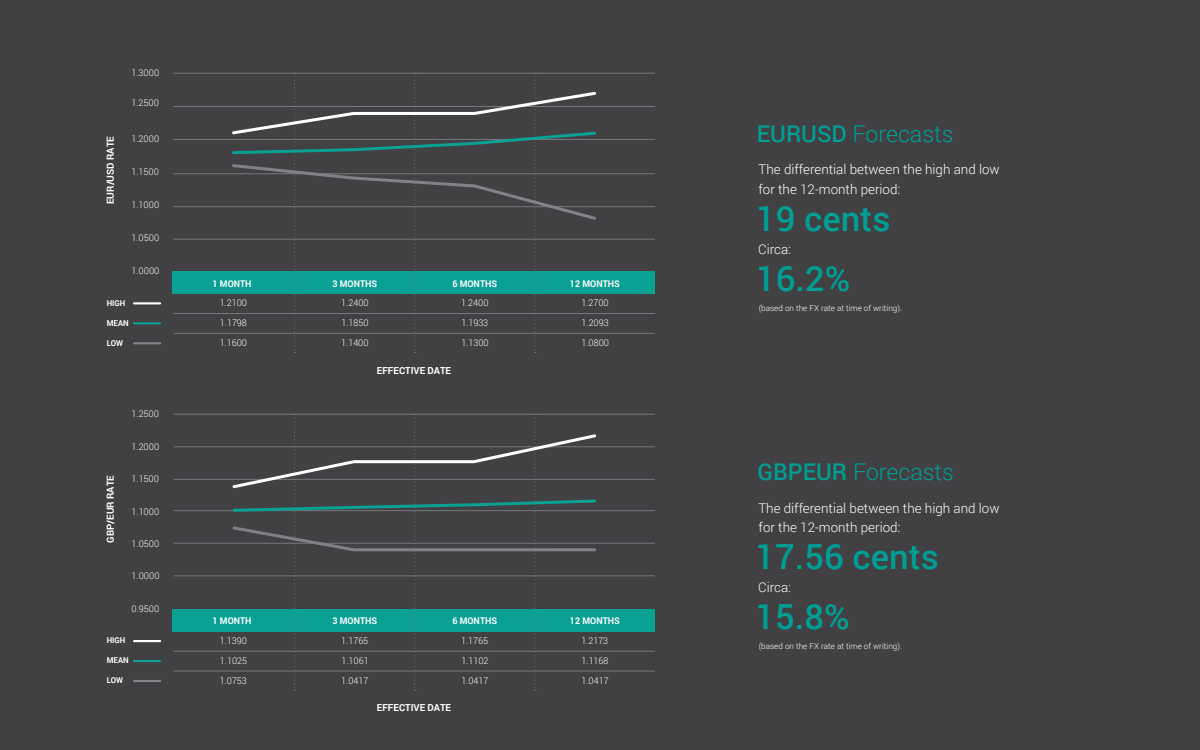
<style>
.page{position:relative;width:1200px;height:750px;background:#414143}
.page>*{position:absolute;margin:0;border:0;box-sizing:border-box;transform-origin:0 0}
.t1{font:500 34.62px/60.6px "Roboto";color:#009e94}
.t2{font:300 23.12px "Roboto";color:#009e94}
.t3{font:300 13.38px/19.4px "Roboto";color:#fff}
.t4{font:700 9.69px "Roboto";color:#fff}
.t5{font:300 9.25px "Roboto";color:#fff}
.t6{font:700 9.25px "Roboto";color:#fff}
.t7{font:300 8.12px "Roboto";color:#fff}
.t8{font:700 8.06px "Roboto";color:#fff}
.s1{font-weight:500}
</style>
<div class="page">
<div style="left:173px;top:609px;width:482px;height:22px;background:#0aa093"></div>
<hr style="left:174px;top:671px;width:481px;height:1px;background:#77787b">
<hr style="left:174px;top:651px;width:481px;height:1px;background:#77787b">
<hr style="left:134px;top:640px;width:26px;height:2px;background:#fff">
<hr style="left:134px;top:660px;width:26px;height:2px;background:#0aa093">
<hr style="left:134px;top:680px;width:26px;height:2px;background:#828488">
<hr style="left:174px;top:575px;width:481px;height:1px;background:#77787b">
<hr style="left:174px;top:543px;width:481px;height:1px;background:#77787b">
<hr style="left:174px;top:510px;width:481px;height:1px;background:#77787b">
<hr style="left:174px;top:479px;width:481px;height:1px;background:#77787b">
<hr style="left:174px;top:446px;width:481px;height:1px;background:#77787b">
<hr style="left:174px;top:414px;width:481px;height:1px;background:#77787b">
<svg style="left:230px;top:414px;width:368px;height:277px"></svg>
<div style="left:173px;top:271px;width:482px;height:23px;background:#0aa093"></div>
<hr style="left:174px;top:333px;width:481px;height:1px;background:#77787b">
<hr style="left:174px;top:313px;width:481px;height:1px;background:#77787b">
<hr style="left:134px;top:302px;width:26px;height:2px;background:#fff">
<hr style="left:134px;top:322px;width:26px;height:2px;background:#0aa093">
<hr style="left:134px;top:342px;width:26px;height:2px;background:#828488">
<hr style="left:173px;top:73px;width:482px;height:1px;background:#77787b">
<hr style="left:173px;top:106px;width:482px;height:1px;background:#77787b">
<hr style="left:173px;top:139px;width:482px;height:1px;background:#77787b">
<hr style="left:173px;top:173px;width:482px;height:1px;background:#77787b">
<hr style="left:173px;top:206px;width:482px;height:1px;background:#77787b">
<hr style="left:173px;top:239px;width:482px;height:1px;background:#77787b">
<svg style="left:230px;top:73px;width:368px;height:280px"></svg>
<p class="t5" style="left:132px;top:66px;width:29px">1.3000</p>
<p class="t4" style="left:104px;top:204px;width:69px;rotate:-90deg">EUR/USD RATE</p>
<p class="t5" style="left:132px;top:96px;width:29px">1.2500</p>
<p class="t5" style="left:132px;top:132px;width:29px">1.2000</p>
<p class="t5" style="left:132px;top:165px;width:29px">1.1500</p>
<p class="t5" style="left:132px;top:199px;width:29px">1.1000</p>
<p class="t5" style="left:132px;top:232px;width:29px">1.0500</p>
<p class="t5" style="left:132px;top:264px;width:29px">1.0000</p>
<p class="t8" style="left:107px;top:297px;width:20px">HIGH</p>
<p class="t8" style="left:107px;top:317px;width:23px">MEAN</p>
<p class="t8" style="left:107px;top:337px;width:18px">LOW</p>
<p class="t5" style="left:132px;top:408px;width:29px">1.2500</p>
<p class="t4" style="left:104px;top:543px;width:69px;rotate:-90deg">GBP/EUR RATE</p>
<p class="t5" style="left:132px;top:440px;width:29px">1.2000</p>
<p class="t5" style="left:132px;top:472px;width:29px">1.1500</p>
<p class="t5" style="left:132px;top:505px;width:29px">1.1000</p>
<p class="t5" style="left:132px;top:537px;width:29px">1.0500</p>
<p class="t5" style="left:132px;top:570px;width:29px">1.0000</p>
<p class="t5" style="left:132px;top:602px;width:29px">0.9500</p>
<p class="t8" style="left:107px;top:635px;width:20px">HIGH</p>
<p class="t8" style="left:107px;top:655px;width:23px">MEAN</p>
<p class="t8" style="left:107px;top:675px;width:18px">LOW</p>
<p class="t6" style="left:213px;top:277px;width:41px">1 MONTH</p>
<p class="t6" style="left:332px;top:277px;width:46px">3 MONTHS</p>
<p class="t6" style="left:452px;top:277px;width:46px">6 MONTHS</p>
<p class="t6" style="left:570px;top:277px;width:51px">12 MONTHS</p>
<p class="t5" style="left:220px;top:296px;width:29px">1.2100</p>
<p class="t5" style="left:341px;top:296px;width:29px">1.2400</p>
<p class="t5" style="left:461px;top:296px;width:29px">1.2400</p>
<p class="t5" style="left:581px;top:296px;width:29px">1.2700</p>
<p class="t5" style="left:220px;top:336px;width:29px">1.1600</p>
<p class="t5" style="left:341px;top:336px;width:29px">1.1400</p>
<p class="t5" style="left:461px;top:336px;width:29px">1.1300</p>
<p class="t5" style="left:581px;top:336px;width:29px">1.0800</p>
<p class="t5" style="left:220px;top:316px;width:28px">1.1798</p>
<p class="t5" style="left:342px;top:316px;width:29px">1.1850</p>
<p class="t5" style="left:461px;top:316px;width:28px">1.1933</p>
<p class="t5" style="left:582px;top:316px;width:29px">1.2093</p>
<p class="t4" style="left:377px;top:364px;width:76px">EFFECTIVE DATE</p>
<p class="t6" style="left:213px;top:615px;width:41px">1 MONTH</p>
<p class="t6" style="left:332px;top:615px;width:46px">3 MONTHS</p>
<p class="t6" style="left:452px;top:615px;width:46px">6 MONTHS</p>
<p class="t6" style="left:570px;top:615px;width:51px">12 MONTHS</p>
<p class="t5" style="left:220px;top:634px;width:29px">1.1390</p>
<p class="t5" style="left:341px;top:634px;width:28px">1.1765</p>
<p class="t5" style="left:461px;top:634px;width:28px">1.1765</p>
<p class="t5" style="left:581px;top:634px;width:28px">1.2173</p>
<p class="t5" style="left:220px;top:674px;width:29px">1.0753</p>
<p class="t5" style="left:341px;top:674px;width:29px">1.0417</p>
<p class="t5" style="left:461px;top:674px;width:29px">1.0417</p>
<p class="t5" style="left:581px;top:674px;width:29px">1.0417</p>
<p class="t5" style="left:220px;top:654px;width:29px">1.1025</p>
<p class="t5" style="left:342px;top:654px;width:29px">1.1061</p>
<p class="t5" style="left:461px;top:654px;width:29px">1.1102</p>
<p class="t5" style="left:582px;top:654px;width:28px">1.1168</p>
<p class="t4" style="left:377px;top:701px;width:76px">EFFECTIVE DATE</p>
<h2 class="t2" style="left:757px;top:118px;width:198px"><span class="s1">EURUSD</span> Forecasts</h2>
<h3 class="t3" style="left:759px;top:160px;width:243px">The differential between the high and low for the 12-month period:</h3>
<h1 class="t1" style="left:756px;top:187px;width:136px">19 cents<br>16.2%</h1>
<h3 class="t3" style="left:758px;top:239px;width:34px">Circa:</h3>
<p class="t7" style="left:759px;top:302px;width:145px">(based on the FX rate at time of writing).</p>
<h2 class="t2" style="left:758px;top:456px;width:198px"><span class="s1">GBPEUR</span> Forecasts</h2>
<h3 class="t3" style="left:758px;top:498px;width:243px">The differential between the high and low for the 12-month period:</h3>
<h1 class="t1" style="left:756px;top:525px;width:185px">17.56 cents<br>15.8%</h1>
<h3 class="t3" style="left:758px;top:577px;width:34px">Circa:</h3>
<p class="t7" style="left:759px;top:640px;width:145px">(based on the FX rate at time of writing).</p>
</div>
